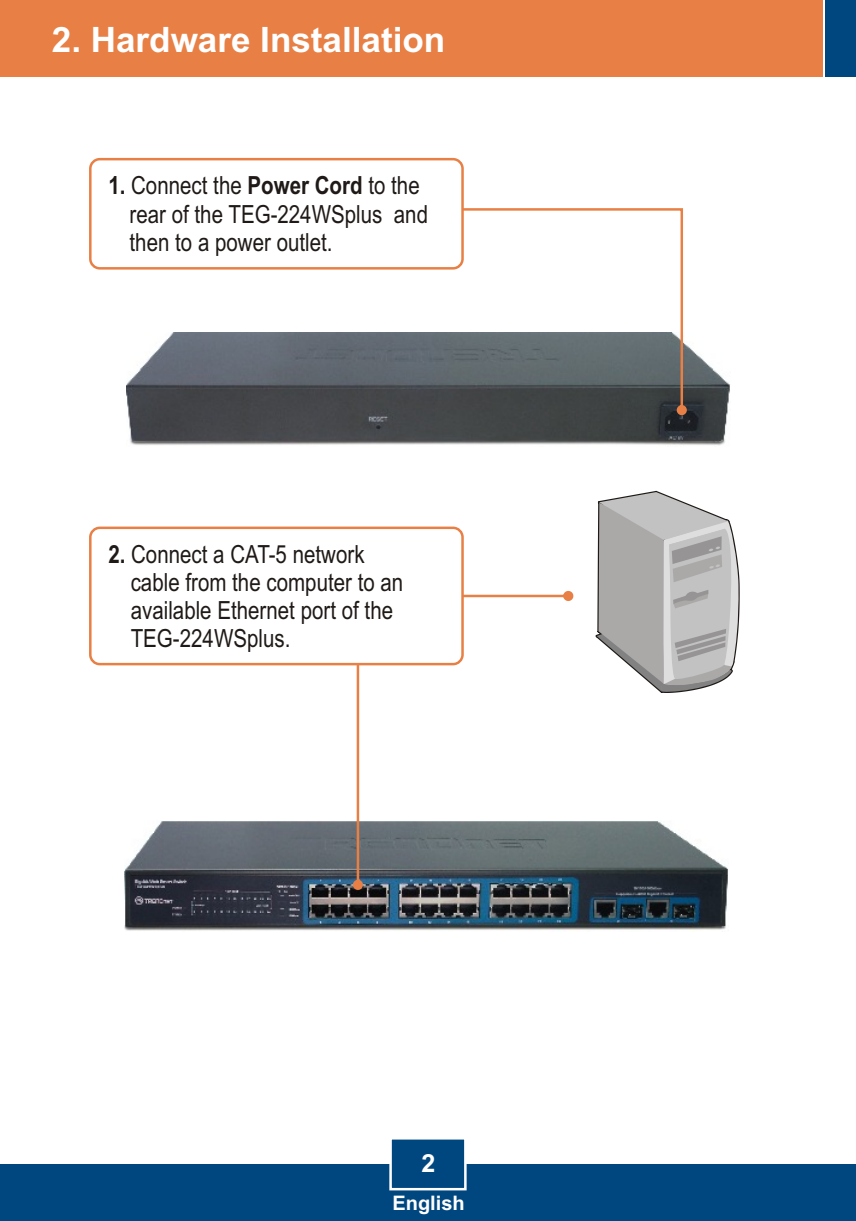
<style>
.page{position:relative;width:856px;height:1221px;background:#fff}
.page>*{position:absolute;margin:0;border:0;box-sizing:border-box;transform-origin:0 0}
.t1{font:700 35px "Arial";color:#fff}
.t2{font:25px/28.2px "Arial Narrow";color:#1f1a17}
.t3{font:700 25px "Arial";color:#fff}
.t4{font:700 20px "Arial";color:#fff}
.s1{font-weight:700}
</style>
<div class="page">
<img style="left:124px;top:821px;width:603px;height:110px">
<img style="left:126px;top:333px;width:604px;height:113px">
<svg style="left:447px;top:204px;width:239px;height:211px"></svg>
<div style="left:0;top:1164px;width:855px;height:57px;background:#004780"></div>
<div style="left:0;top:0;width:822px;height:77px;background:#e88045"></div>
<div style="left:825px;top:0;width:30px;height:77px;background:#004780"></div>
<svg style="left:389px;top:1139px;width:78px;height:52px"></svg>
<svg style="left:463px;top:591px;width:110px;height:10px"></svg>
<svg style="left:595px;top:491px;width:144px;height:202px"></svg>
<svg style="left:352px;top:665px;width:11px;height:225px"></svg>
<div style="left:89px;top:526px;width:374px;height:139px;background:#fff;border:3px solid #e88045;border-radius:9px"></div>
<div style="left:89px;top:158px;width:374px;height:112px;background:#fff;border:3px solid #e88045;border-radius:9px"></div>
<h1 class="t1" style="left:52px;top:26px;width:394px">2. Hardware Installation</h1>
<p class="t2" style="left:129px;top:174px;width:300px;text-indent:-21px"><span class="s1">1.</span> Connect the <span class="s1">Power Cord</span> to the rear of the TEG-224WSplus and then to a power outlet.</p>
<p class="t2" style="left:131px;top:542px;width:274px;text-indent:-22px"><span class="s1">2.</span> Connect a CAT-5 network cable from the computer to an available Ethernet port of the<br>TEG-224WSplus.</p>
<p class="t3" style="left:421px;top:1154px;width:15px">2</p>
<p class="t4" style="left:392px;top:1195px;width:74px">English</p>
</div>
